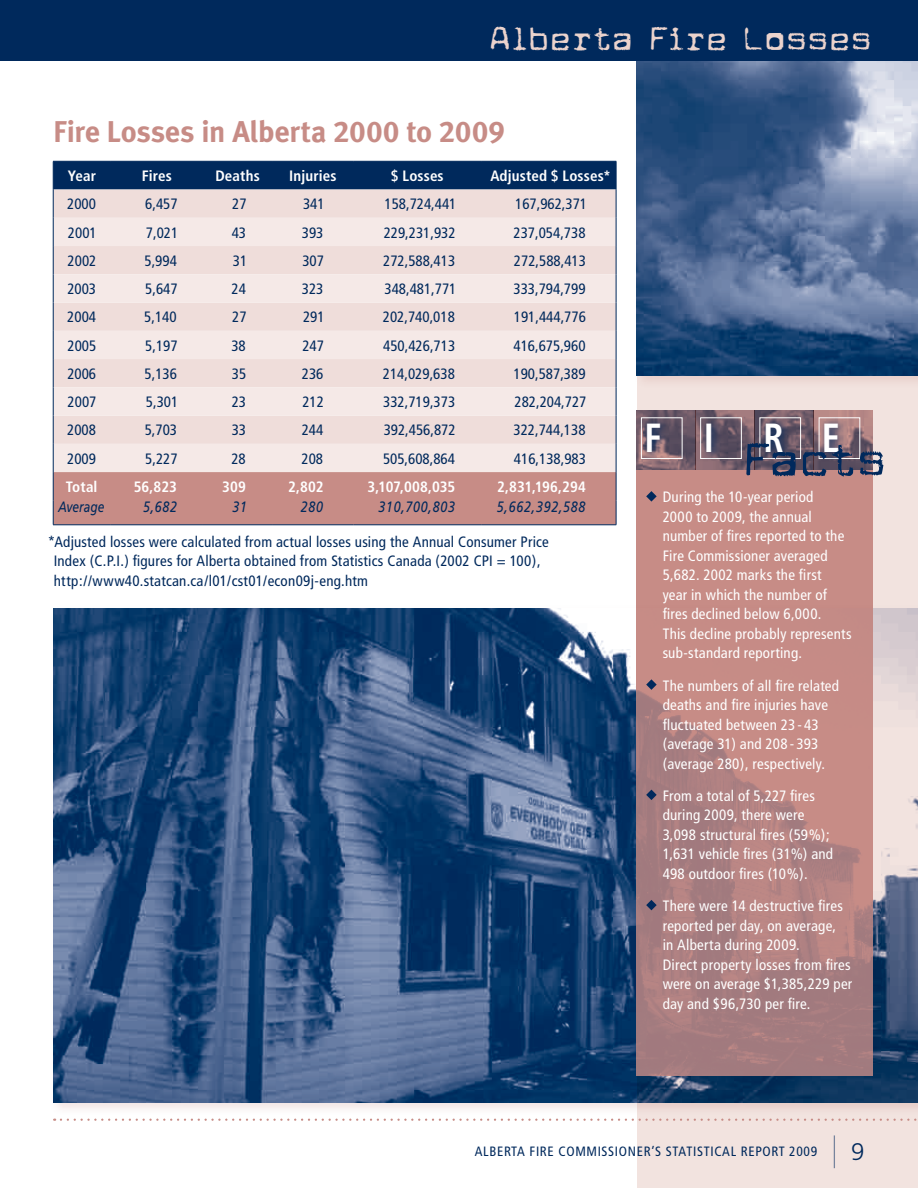
<style>
.page{position:relative;width:918px;height:1188px;background:#fff}
.page>*{position:absolute;margin:0;border:0;box-sizing:border-box;transform-origin:0 0}
.main_text{font:51px "Cuomotype";letter-spacing:.075em;color:#00295c;scale:1.1 1}
.epcor{font:700 condensed 40.65px "Frutiger";color:#fff;scale:.9 1}
.main_text-2{font:36px "Cuomotype";letter-spacing:.08em;color:#ebd3cd;scale:1.1 1}
.t1{font:300 condensed 32.7px "Frutiger";color:#00295c;scale:.37 1}
._2nd_head{font:30px "Meta Bold LF";letter-spacing:-.005em;color:#c78c86}
.fire_facts{font:condensed 15px/19.5px "Frutiger";letter-spacing:.015em;color:#fff}
.table_numbers{font:condensed 15px "Frutiger";color:#00295c}
.list_main_1_col{font:condensed 15px/19.5px "Frutiger";letter-spacing:.015em;color:#00295c}
.table_head{font:700 condensed 15px "Frutiger";letter-spacing:.01em;color:#fff}
.average_-_table_n{font:italic 15px "Frutiger";letter-spacing:.06em;color:#00295c;scale:.83 1}
.average_-_table_n-2{font:italic 15px "Frutiger";color:#00295c;scale:.8 1}
.t2{font:condensed 13.5px "Frutiger";letter-spacing:.05em;color:#00295c}
.s1{font-stretch:normal;font-size:24px}
</style>
<div class="page">
<div style="left:637px;top:0;width:281px;height:1188px;background:#f2e3df"></div>
<svg style="left:61px;top:1119px;width:856px;height:2px"></svg>
<div style="left:637px;top:411px;width:236px;height:664px;background:#c78c86"></div>
<div style="left:50px;top:605px;width:868px;height:510px;background:#c78c86;opacity:.22"></div>
<img style="left:53px;top:608px;width:865px;height:494px">
<img style="left:637px;top:608px;width:236px;height:467px">
<svg style="left:696px;top:411px;width:59px;height:59px;background:#755f6b"></svg>
<svg style="left:814px;top:411px;width:59px;height:59px"></svg>
<svg style="left:755px;top:411px;width:59px;height:59px;background:#675665"></svg>
<svg style="left:637px;top:411px;width:59px;height:59px;background:#715e6b"></svg>
<svg style="left:641px;top:417px;width:29px;height:44px"></svg>
<div style="left:700px;top:418px;width:42px;height:41px;border:1px solid #fff"></div>
<svg style="left:701px;top:418px;width:21px;height:43px"></svg>
<div style="left:760px;top:418px;width:41px;height:41px;border:1px solid #fff"></div>
<svg style="left:760px;top:417px;width:32px;height:45px"></svg>
<div style="left:819px;top:418px;width:41px;height:41px;border:1px solid #fff"></div>
<svg style="left:819px;top:417px;width:29px;height:45px"></svg>
<div style="left:633px;top:52px;width:285px;height:337px;background:#c78c86;opacity:.22"></div>
<img style="left:637px;top:61px;width:281px;height:315px">
<svg style="left:53px;top:161px;width:564px;height:364px;background:#d7c7c8"></svg>
<hr style="left:53px;top:525px;width:58px;height:1px;background:#00295c">
<hr style="left:111px;top:525px;width:92px;height:1px;background:#00295c">
<hr style="left:203px;top:525px;width:69px;height:1px;background:#00295c">
<hr style="left:272px;top:525px;width:82px;height:1px;background:#00295c">
<hr style="left:354px;top:525px;width:127px;height:1px;background:#00295c">
<hr style="left:481px;top:525px;width:135px;height:1px;background:#00295c">
<svg style="left:646px;top:491px;width:11px;height:11px"></svg>
<svg style="left:646px;top:679px;width:11px;height:11px"></svg>
<svg style="left:646px;top:790px;width:11px;height:10px"></svg>
<svg style="left:646px;top:900px;width:11px;height:10px"></svg>
<div style="left:0;top:0;width:918px;height:61px;background:#00295c"></div>
<p class="main_text-2" style="left:488px;top:21px;width:350px">Alberta Fire Losses</p>
<p class="_2nd_head" style="left:53px;top:114px;width:453px">Fire Losses in Alberta 2000 to 2009</p>
<p class="table_head" style="left:68px;top:167px;width:30px">Year</p>
<p class="table_head" style="left:142px;top:167px;width:32px">Fires</p>
<p class="table_head" style="left:215px;top:167px;width:46px">Deaths</p>
<p class="table_head" style="left:289px;top:167px;width:49px">Injuries</p>
<p class="table_head" style="left:391px;top:167px;width:54px">$ Losses</p>
<p class="table_head" style="left:490px;top:167px;width:122px">Adjusted $ Losses*</p>
<p class="table_numbers" style="left:67px;top:195px;width:30px">2000</p>
<p class="table_numbers" style="left:145px;top:195px;width:34px">6,457</p>
<p class="table_numbers" style="left:232px;top:195px;width:16px">27</p>
<p class="table_numbers" style="left:303px;top:195px;width:23px">341</p>
<p class="table_numbers" style="left:384px;top:195px;width:73px">158,724,441</p>
<p class="table_numbers" style="left:515px;top:195px;width:73px">167,962,371</p>
<p class="table_numbers" style="left:68px;top:224px;width:30px">2001</p>
<p class="table_numbers" style="left:146px;top:224px;width:34px">7,021</p>
<p class="table_numbers" style="left:232px;top:224px;width:16px">43</p>
<p class="table_numbers" style="left:302px;top:224px;width:23px">393</p>
<p class="table_numbers" style="left:384px;top:224px;width:73px">229,231,932</p>
<p class="table_numbers" style="left:514px;top:224px;width:73px">237,054,738</p>
<p class="table_numbers" style="left:68px;top:252px;width:30px">2002</p>
<p class="table_numbers" style="left:144px;top:252px;width:34px">5,994</p>
<p class="table_numbers" style="left:233px;top:252px;width:16px">31</p>
<p class="table_numbers" style="left:302px;top:252px;width:23px">307</p>
<p class="table_numbers" style="left:383px;top:252px;width:73px">272,588,413</p>
<p class="table_numbers" style="left:514px;top:252px;width:73px">272,588,413</p>
<p class="table_numbers" style="left:67px;top:280px;width:30px">2003</p>
<p class="table_numbers" style="left:145px;top:280px;width:34px">5,647</p>
<p class="table_numbers" style="left:232px;top:280px;width:16px">24</p>
<p class="table_numbers" style="left:302px;top:280px;width:23px">323</p>
<p class="table_numbers" style="left:384px;top:280px;width:73px">348,481,771</p>
<p class="table_numbers" style="left:514px;top:280px;width:73px">333,794,799</p>
<p class="table_numbers" style="left:67px;top:308px;width:30px">2004</p>
<p class="table_numbers" style="left:144px;top:308px;width:34px">5,140</p>
<p class="table_numbers" style="left:232px;top:308px;width:16px">27</p>
<p class="table_numbers" style="left:303px;top:308px;width:23px">291</p>
<p class="table_numbers" style="left:383px;top:308px;width:73px">202,740,018</p>
<p class="table_numbers" style="left:514px;top:308px;width:73px">191,444,776</p>
<p class="table_numbers" style="left:67px;top:337px;width:30px">2005</p>
<p class="table_numbers" style="left:145px;top:337px;width:34px">5,197</p>
<p class="table_numbers" style="left:231px;top:337px;width:16px">38</p>
<p class="table_numbers" style="left:302px;top:337px;width:23px">247</p>
<p class="table_numbers" style="left:383px;top:337px;width:73px">450,426,713</p>
<p class="table_numbers" style="left:514px;top:337px;width:73px">416,675,960</p>
<p class="table_numbers" style="left:67px;top:365px;width:30px">2006</p>
<p class="table_numbers" style="left:145px;top:365px;width:34px">5,136</p>
<p class="table_numbers" style="left:232px;top:365px;width:16px">35</p>
<p class="table_numbers" style="left:302px;top:365px;width:23px">236</p>
<p class="table_numbers" style="left:383px;top:365px;width:73px">214,029,638</p>
<p class="table_numbers" style="left:514px;top:365px;width:73px">190,587,389</p>
<p class="table_numbers" style="left:68px;top:393px;width:30px">2007</p>
<p class="table_numbers" style="left:146px;top:393px;width:34px">5,301</p>
<p class="table_numbers" style="left:232px;top:393px;width:16px">23</p>
<p class="table_numbers" style="left:302px;top:393px;width:23px">212</p>
<p class="table_numbers" style="left:383px;top:393px;width:73px">332,719,373</p>
<p class="table_numbers" style="left:515px;top:393px;width:73px">282,204,727</p>
<p class="table_numbers" style="left:67px;top:421px;width:30px">2008</p>
<p class="table_numbers" style="left:145px;top:421px;width:34px">5,703</p>
<p class="table_numbers" style="left:232px;top:421px;width:16px">33</p>
<p class="table_numbers" style="left:302px;top:421px;width:23px">244</p>
<p class="table_numbers" style="left:384px;top:421px;width:73px">392,456,872</p>
<p class="table_numbers" style="left:514px;top:421px;width:73px">322,744,138</p>
<p class="table_numbers" style="left:67px;top:450px;width:30px">2009</p>
<p class="table_numbers" style="left:145px;top:450px;width:34px">5,227</p>
<p class="table_numbers" style="left:231px;top:450px;width:16px">28</p>
<p class="table_numbers" style="left:302px;top:450px;width:23px">208</p>
<p class="table_numbers" style="left:383px;top:450px;width:73px">505,608,864</p>
<p class="table_numbers" style="left:514px;top:450px;width:73px">416,138,983</p>
<p class="table_head" style="left:66px;top:478px;width:33px">Total</p>
<p class="table_head" style="left:134px;top:478px;width:45px">56,823</p>
<p class="table_head" style="left:222px;top:478px;width:25px">309</p>
<p class="table_head" style="left:288px;top:478px;width:37px">2,802</p>
<p class="table_head" style="left:368px;top:478px;width:89px">3,107,008,035</p>
<p class="table_head" style="left:497px;top:478px;width:90px">2,831,196,294</p>
<p class="average_-_table_n-2" style="left:58px;top:498px;width:59px">Average</p>
<p class="average_-_table_n" style="left:143px;top:498px;width:43px">5,682</p>
<p class="average_-_table_n" style="left:233px;top:498px;width:19px">31</p>
<p class="average_-_table_n" style="left:301px;top:498px;width:28px">280</p>
<p class="average_-_table_n" style="left:378px;top:498px;width:94px">310,700,803</p>
<p class="average_-_table_n" style="left:497px;top:498px;width:108px">5,662,392,588</p>
<p class="list_main_1_col" style="left:54px;top:532px;width:497px;text-indent:-6px">*Adjusted losses were calculated from actual losses using the Annual Consumer Price<br>Index (C.P.I.) figures for Alberta obtained from Statistics Canada (2002 CPI = 100), http://www40.statcan.ca/l01/cst01/econ09j-eng.htm</p>
<p class="epcor" style="left:645px;top:414px;width:20px">F</p>
<p class="epcor" style="left:704px;top:414px;width:13px">I</p>
<p class="epcor" style="left:763px;top:414px;width:24px">R</p>
<p class="epcor" style="left:822px;top:414px;width:22px">E</p>
<p class="main_text" style="left:746px;top:435px;width:128px">Facts</p>
<p class="fire_facts" style="left:663px;top:488px;width:190px">During the 10‑year period<br>2000 to 2009, the annual number of fires reported to the<br>Fire Commissioner averaged<br>5,682. 2002 marks the first<br>year in which the number of fires declined below 6,000.<br>This decline probably represents sub‑standard reporting.</p>
<p class="fire_facts" style="left:663px;top:676px;width:178px">The numbers of all fire related deaths and fire injuries have fluctuated between 23 ‑ 43 (average 31) and 208 ‑ 393 (average 280), respectively.</p>
<p class="fire_facts" style="left:663px;top:786px;width:172px">From a total of 5,227 fires during 2009, there were<br>3,098 structural fires (59%);<br>1,631 vehicle fires (31%) and<br>498 outdoor fires (10%).</p>
<p class="fire_facts" style="left:663px;top:896px;width:191px">There were 14 destructive fires reported per day, on average,<br>in Alberta during 2009.<br>Direct property losses from fires were on average $1,385,229 per day and $96,730 per fire.</p>
<p class="t2" style="left:475px;top:1144px;width:344px">ALBERTA FIRE COMMISSIONER’S STATISTICAL REPORT 2009</p>
<h3 class="t1" style="left:833px;top:1130px;width:87px">| <span class="s1">9</span></h3>
</div>
